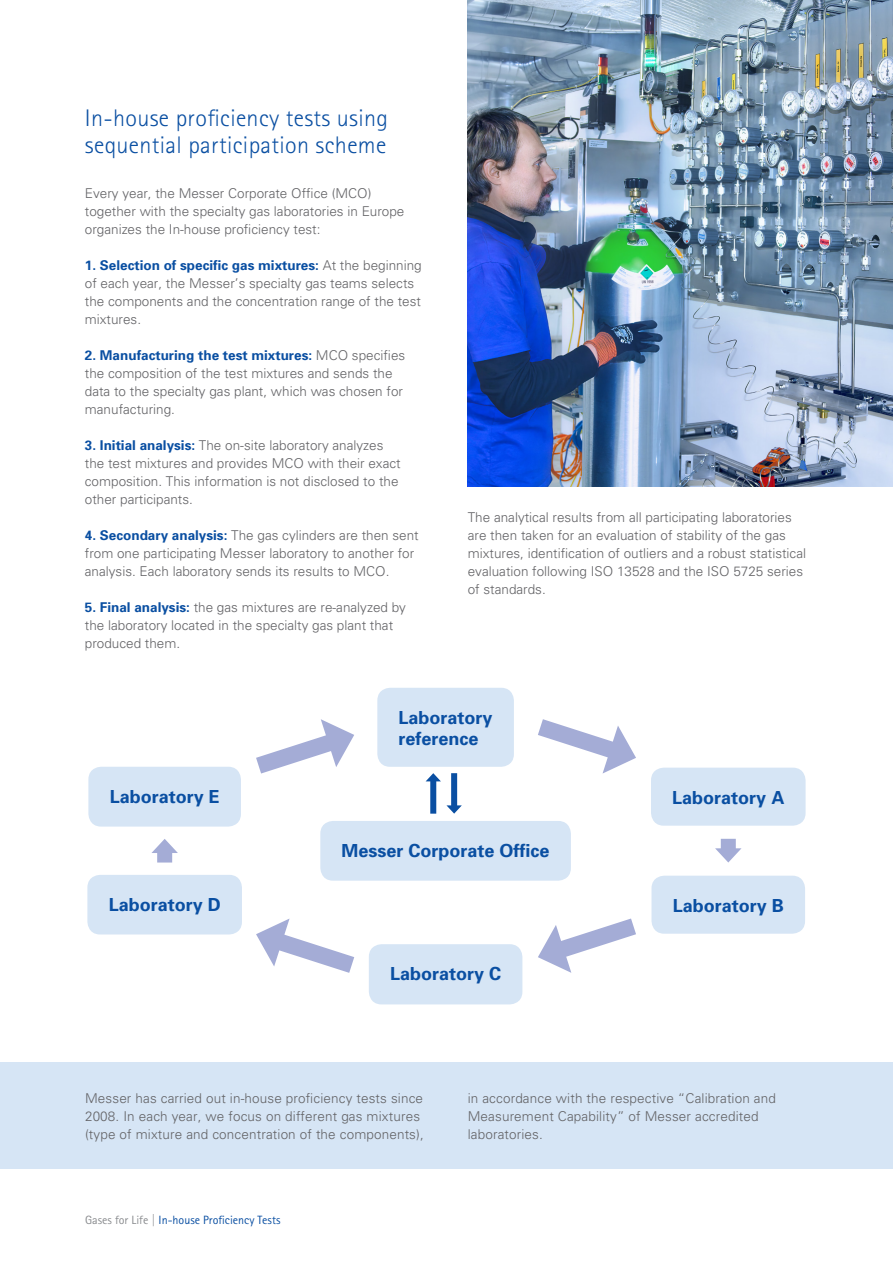
<style>
.page{position:relative;width:893px;height:1263px;background:#fff}
.page>*{position:absolute;margin:0;border:0;box-sizing:border-box;transform-origin:0 0}
.t1{font:300 24px/27px "AT Rotis Sans Serif";letter-spacing:.015em;color:#0a4fa2}
.t2{font:700 18px/21px "Univers";color:#0a4fa2}
.t3{font:300 13.5px/18px "Univers CE";color:#636366}
.t4{font:700 13.5px "Univers";color:#0a4fa2}
.t5{font:12px "AT Rotis Sans Serif";color:#0a4fa2}
.s1{font-family:"Univers CE";font-weight:300;color:#636366}
.s2{font-family:"Univers";font-weight:700;color:#0a4fa2}
.s3{color:#8a8c8f}
</style>
<div class="page">
<img style="left:468px;top:0;width:425px;height:486px">
<div style="left:0;top:1062px;width:893px;height:107px;background:#d6e5f5"></div>
<div style="left:320px;top:821px;width:251px;height:60px;background:#d6e5f5;border-radius:13px"></div>
<div style="left:369px;top:944px;width:153px;height:60px;background:#d6e5f5;border-radius:13px"></div>
<div style="left:651px;top:876px;width:154px;height:58px;background:#d6e5f5;border-radius:13px"></div>
<div style="left:87px;top:875px;width:155px;height:59px;background:#d6e5f5;border-radius:13px"></div>
<div style="left:651px;top:768px;width:155px;height:58px;background:#d6e5f5;border-radius:13px"></div>
<div style="left:88px;top:767px;width:153px;height:59px;background:#d6e5f5;border-radius:13px"></div>
<div style="left:377px;top:688px;width:137px;height:79px;background:#d6e5f5;border-radius:13px"></div>
<svg style="left:238px;top:719px;width:116px;height:59px"></svg>
<svg style="left:538px;top:906px;width:116px;height:67px"></svg>
<svg style="left:538px;top:719px;width:98px;height:54px"></svg>
<svg style="left:256px;top:918px;width:116px;height:55px"></svg>
<div style="left:157px;top:848px;width:15px;height:14px;background:#a4acd6"></div>
<svg style="left:151px;top:839px;width:27px;height:14px"></svg>
<div style="left:430px;top:779px;width:6px;height:35px;background:#0a4fa2"></div>
<svg style="left:426px;top:773px;width:15px;height:8px"></svg>
<div style="left:451px;top:773px;width:6px;height:34px;background:#0a4fa2"></div>
<svg style="left:446px;top:805px;width:16px;height:9px"></svg>
<div style="left:721px;top:839px;width:15px;height:15px;background:#a4acd6"></div>
<svg style="left:715px;top:848px;width:26px;height:14px"></svg>
<h1 class="t1" style="left:85px;top:104px;width:305px">In-house proficiency tests using sequential participation scheme</h1>
<p class="t3" style="left:85px;top:184px;width:321px">Every year, the Messer Corporate Office (MCO) together with the specialty gas laboratories in Europe organizes the In-house proficiency test:</p>
<p class="t4" style="left:85px;top:257px;width:338px">1. Selection of specific gas mixtures: <span class="s1">At the beginning</span></p>
<p class="t3" style="left:85px;top:274px;width:338px">of each year, the Messer’s specialty gas teams selects the components and the concentration range of the test mixtures.</p>
<p class="t4" style="left:85px;top:347px;width:322px">2. Manufacturing the test mixtures: <span class="s1">MCO specifies</span></p>
<p class="t3" style="left:85px;top:364px;width:320px">the composition of the test mixtures and sends the data to the specialty gas plant, which was chosen for manufacturing.</p>
<p class="t3" style="left:85px;top:436px;width:317px"><span class="s2">3. Initial analysis:</span> The on-site laboratory analyzes the test mixtures and provides MCO with their exact composition. This information is not disclosed to the other participants.</p>
<p class="t3" style="left:85px;top:526px;width:335px"><span class="s2">4. Secondary analysis:</span> The gas cylinders are then sent from one participating Messer laboratory to another for analysis. Each laboratory sends its results to MCO.</p>
<p class="t3" style="left:85px;top:598px;width:323px"><span class="s2">5. Final analysis:</span> the gas mixtures are re-analyzed by the laboratory located in the specialty gas plant that produced them.</p>
<p class="t3" style="left:468px;top:508px;width:340px">The analytical results from all participating laboratories are then taken for an evaluation of stability of the gas mixtures, identification of outliers and a robust statistical evaluation following ISO 13528 and the ISO 5725 series of standards.</p>
<h2 class="t2" style="left:399px;top:706px;width:96px">Laboratory reference</h2>
<h2 class="t2" style="left:110px;top:785px;width:112px">Laboratory E</h2>
<h2 class="t2" style="left:672px;top:786px;width:114px">Laboratory A</h2>
<h2 class="t2" style="left:342px;top:839px;width:210px">Messer Corporate Office</h2>
<h2 class="t2" style="left:109px;top:893px;width:114px">Laboratory D</h2>
<h2 class="t2" style="left:673px;top:894px;width:113px">Laboratory B</h2>
<h2 class="t2" style="left:390px;top:963px;width:113px">Laboratory C</h2>
<p class="t3" style="left:85px;top:1089px;width:340px">Messer has carried out in-house proficiency tests since<br>2008. In each year, we focus on different gas mixtures (type of mixture and concentration of the components),</p>
<p class="t3" style="left:468px;top:1089px;width:310px">in accordance with the respective “Calibration and<br>Measurement Capability” of Messer accredited laboratories.</p>
<p class="t5" style="left:85px;top:1213px;width:197px"><span class="s3">Gases for Life |</span> In-house Proficiency Tests</p>
</div>
